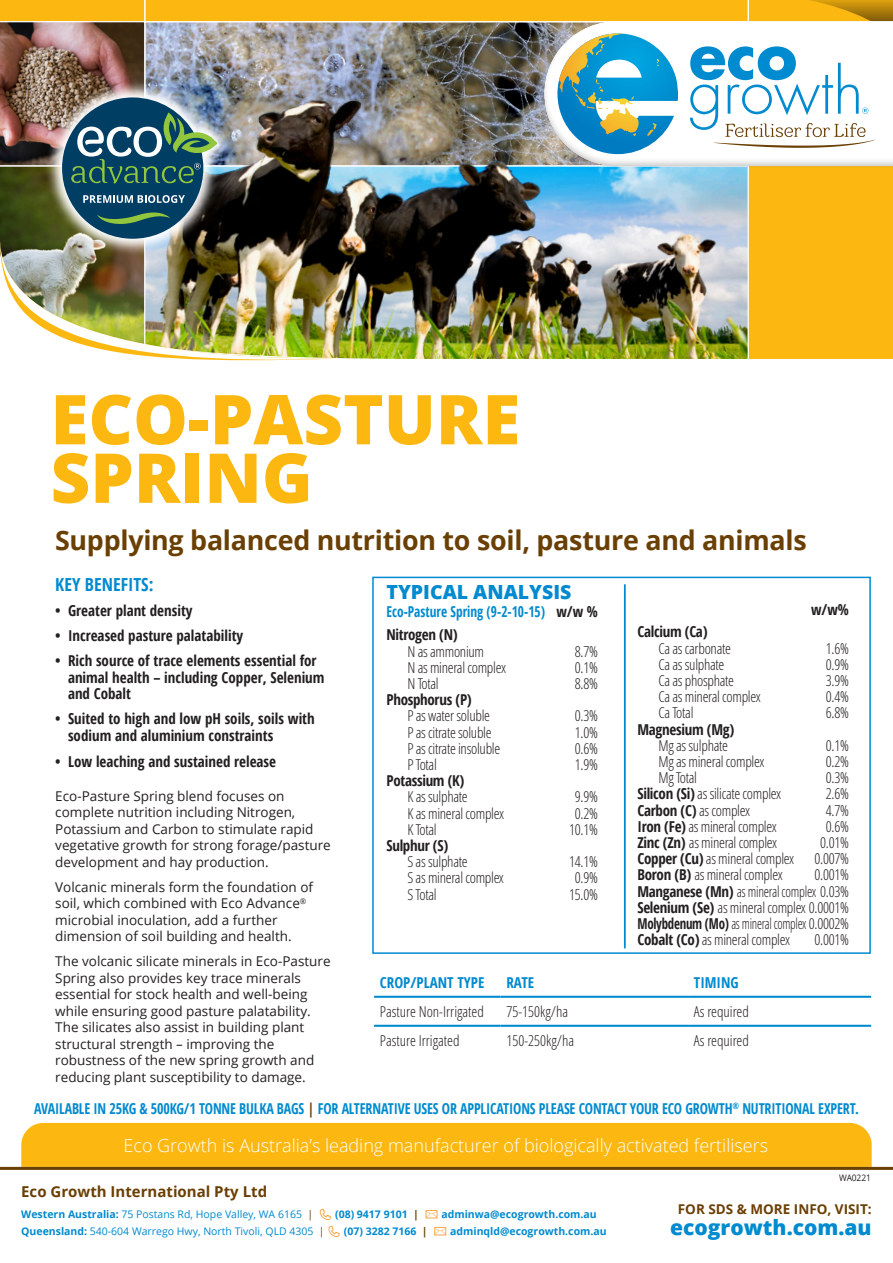
<style>
.page{position:relative;width:893px;height:1263px;background:#fff}
.page>*{position:absolute;margin:0;border:0;box-sizing:border-box;transform-origin:0 0}
.t1{font:800 68.85px/58.5px "Open Sans";color:#fcb811}
.t2{font:700 26.85px "Open Sans";letter-spacing:-.01em;color:#6a3f04}
.t3{font:800 21px "Open Sans";color:#008acf}
.t4{font:800 19.5px "Open Sans";color:#008acf}
.t5{font:300 18px "Open Sans";color:#fff}
.t6{font:700 condensed 18px "Open Sans";color:#008acf}
.t7{font:300 condensed 15px "Open Sans";letter-spacing:-.02em;color:#231f20}
.t8{font:700 condensed 15px/16.5px "Open Sans";color:#231f20}
.t9{font:700 condensed 15px "Open Sans";letter-spacing:-.01em;color:#008acf;scale:.93 1}
.t10{font:300 condensed 15px "Open Sans";color:#231f20}
.t11{font:700 condensed 15px "Open Sans";letter-spacing:-.02em;color:#231f20}
.t12{font:300 condensed 15px "Open Sans";letter-spacing:-.02em;color:#231f20;scale:.85 1}
.t13{font:300 condensed 15px "Open Sans";letter-spacing:-.02em;color:#231f20;scale:.9 1}
.t14{font:700 condensed 15px "Open Sans";letter-spacing:-.01em;color:#008acf;scale:.89 1}
.t15{font:700 15px "Open Sans";color:#6a3f04}
.t16{font:700 condensed 15px "Open Sans";letter-spacing:-.01em;color:#008acf}
.t17{font:13.5px/16.5px "Open Sans";color:#231f20}
.t18{font:700 13.5px "Open Sans";color:#6a3f04}
.t19{font:10.5px "Open Sans";color:#008acf}
.t20{font:700 10.5px "Open Sans";color:#008acf}
.t21{font:9px "Open Sans";letter-spacing:-.01em;color:#231f20;scale:.93 1}
.s1{color:#231f20}
.s2{font-weight:700}
.s3{font-weight:300}
.s4{color:#6a3f04}
.s5{color:#f6931c}
</style>
<div class="page">
<div style="left:17px;top:1122px;width:859px;height:45px;background:#fcb811"></div>
<hr style="left:0;top:1167px;width:893px;height:3px;background:#6a3f04">
<hr style="left:374px;top:996px;width:127px;height:2px;background:#008acf">
<hr style="left:501px;top:996px;width:187px;height:2px;background:#008acf">
<hr style="left:688px;top:996px;width:183px;height:2px;background:#008acf">
<hr style="left:374px;top:1025px;width:127px;height:2px;background:#008acf">
<hr style="left:501px;top:1025px;width:187px;height:2px;background:#008acf">
<hr style="left:688px;top:1025px;width:183px;height:2px;background:#008acf">
<hr style="left:624px;top:584px;width:1px;height:364px;background:#008acf">
<div style="left:372px;top:577px;width:499px;height:377px;border:2px solid #008acf"></div>
<img style="left:0;top:0;width:893px;height:361px">
<p class="t1" style="left:51px;top:386px;width:471px">ECO-PASTURE<br>SPRING</p>
<p class="t2" style="left:55px;top:521px;width:753px">Supplying balanced nutrition to soil, pasture and animals</p>
<p class="t6" style="left:55px;top:572px;width:100px">KEY BENEFITS:</p>
<p class="t8" style="left:55px;top:602px;width:139px">• Greater plant density</p>
<p class="t8" style="left:55px;top:627px;width:189px">• Increased pasture palatability</p>
<p class="t8" style="left:68px;top:652px;width:258px;text-indent:-13px">• Rich source of trace elements essential for animal health – including Copper, Selenium and Cobalt</p>
<p class="t8" style="left:68px;top:710px;width:248px;text-indent:-13px">• Suited to high and low pH soils, soils with sodium and aluminium constraints</p>
<p class="t8" style="left:55px;top:753px;width:222px">• Low leaching and sustained release</p>
<p class="t17" style="left:55px;top:787px;width:277px">Eco-Pasture Spring blend focuses on complete nutrition including Nitrogen, Potassium and Carbon to stimulate rapid vegetative growth for strong forage/pasture development and hay production.</p>
<p class="t17" style="left:55px;top:878px;width:259px">Volcanic minerals form the foundation of soil, which combined with Eco Advance<sup>® </sup>microbial inoculation, add a further dimension of soil building and health.</p>
<p class="t17" style="left:55px;top:953px;width:277px">The volcanic silicate minerals in Eco-Pasture Spring also provides key trace minerals essential for stock health and well-being while ensuring good pasture palatability.<br>The silicates also assist in building plant structural strength – improving the robustness of the new spring growth and reducing plant susceptibility to damage.</p>
<p class="t4" style="left:386px;top:577px;width:186px">TYPICAL ANALYSIS</p>
<p class="t14" style="left:386px;top:601px;width:239px">Eco-Pasture Spring (9-2-10-15) <span class="s1">w/w %</span></p>
<p class="t11" style="left:386px;top:624px;width:73px">Nitrogen (N)</p>
<p class="t7" style="left:407px;top:641px;width:78px">N as ammonium</p>
<p class="t7" style="left:575px;top:641px;width:25px">8.7%</p>
<p class="t7" style="left:407px;top:657px;width:100px">N as mineral complex</p>
<p class="t7" style="left:575px;top:657px;width:25px">0.1%</p>
<p class="t7" style="left:407px;top:673px;width:33px">N Total</p>
<p class="t7" style="left:575px;top:673px;width:25px">8.8%</p>
<p class="t11" style="left:386px;top:689px;width:87px">Phosphorus (P)</p>
<p class="t7" style="left:407px;top:706px;width:84px">P as water soluble</p>
<p class="t7" style="left:575px;top:706px;width:25px">0.3%</p>
<p class="t7" style="left:407px;top:722px;width:86px">P as citrate soluble</p>
<p class="t7" style="left:575px;top:722px;width:25px">1.0%</p>
<p class="t7" style="left:407px;top:738px;width:94px">P as citrate insoluble</p>
<p class="t7" style="left:575px;top:738px;width:25px">0.6%</p>
<p class="t7" style="left:407px;top:754px;width:31px">P Total</p>
<p class="t7" style="left:575px;top:754px;width:25px">1.9%</p>
<p class="t11" style="left:386px;top:770px;width:80px">Potassium (K)</p>
<p class="t7" style="left:407px;top:787px;width:62px">K as sulphate</p>
<p class="t7" style="left:575px;top:787px;width:25px">9.9%</p>
<p class="t7" style="left:407px;top:803px;width:98px">K as mineral complex</p>
<p class="t7" style="left:575px;top:803px;width:25px">0.2%</p>
<p class="t7" style="left:407px;top:819px;width:31px">K Total</p>
<p class="t7" style="left:569px;top:819px;width:30px">10.1%</p>
<p class="t11" style="left:386px;top:835px;width:63px">Sulphur (S)</p>
<p class="t7" style="left:407px;top:851px;width:62px">S as sulphate</p>
<p class="t7" style="left:569px;top:851px;width:30px">14.1%</p>
<p class="t7" style="left:407px;top:868px;width:98px">S as mineral complex</p>
<p class="t7" style="left:575px;top:868px;width:25px">0.9%</p>
<p class="t7" style="left:407px;top:884px;width:31px">S Total</p>
<p class="t7" style="left:569px;top:884px;width:30px">15.0%</p>
<p class="t8" style="left:811px;top:600px;width:39px">w/w%</p>
<p class="t11" style="left:637px;top:621px;width:72px">Calcium (Ca)</p>
<p class="t7" style="left:658px;top:638px;width:74px">Ca as carbonate</p>
<p class="t7" style="left:826px;top:638px;width:25px">1.6%</p>
<p class="t7" style="left:658px;top:654px;width:67px">Ca as sulphate</p>
<p class="t7" style="left:826px;top:654px;width:25px">0.9%</p>
<p class="t7" style="left:658px;top:670px;width:77px">Ca as phosphate</p>
<p class="t7" style="left:826px;top:670px;width:25px">3.9%</p>
<p class="t7" style="left:658px;top:687px;width:104px">Ca as mineral complex</p>
<p class="t7" style="left:826px;top:687px;width:25px">0.4%</p>
<p class="t7" style="left:658px;top:703px;width:37px">Ca Total</p>
<p class="t7" style="left:826px;top:703px;width:25px">6.8%</p>
<p class="t11" style="left:637px;top:719px;width:98px">Magnesium (Mg)</p>
<p class="t7" style="left:658px;top:735px;width:71px">Mg as sulphate</p>
<p class="t7" style="left:826px;top:735px;width:25px">0.1%</p>
<p class="t7" style="left:658px;top:751px;width:107px">Mg as mineral complex</p>
<p class="t7" style="left:826px;top:751px;width:25px">0.2%</p>
<p class="t7" style="left:658px;top:768px;width:40px">Mg Total</p>
<p class="t7" style="left:826px;top:768px;width:25px">0.3%</p>
<p class="t7" style="left:637px;top:784px;width:145px"><span class="s2">Silicon (Si)</span> as silicate complex</p>
<p class="t7" style="left:826px;top:784px;width:25px">2.6%</p>
<p class="t8" style="left:637px;top:801px;width:114px">Carbon (C) <span class="s3">as complex</span></p>
<p class="t7" style="left:826px;top:800px;width:25px">4.7%</p>
<p class="t7" style="left:637px;top:816px;width:141px"><span class="s2">Iron (Fe)</span> as mineral complex</p>
<p class="t7" style="left:826px;top:816px;width:25px">0.6%</p>
<p class="t7" style="left:637px;top:832px;width:141px"><span class="s2">Zinc (Zn)</span> as mineral complex</p>
<p class="t7" style="left:820px;top:832px;width:30px">0.01%</p>
<p class="t7" style="left:637px;top:849px;width:158px"><span class="s2">Copper (Cu)</span> as mineral complex</p>
<p class="t7" style="left:814px;top:849px;width:36px">0.007%</p>
<p class="t7" style="left:637px;top:865px;width:147px"><span class="s2">Boron (B)</span> as mineral complex</p>
<p class="t7" style="left:814px;top:865px;width:36px">0.001%</p>
<p class="t13" style="left:637px;top:881px;width:237px"><span class="s2">Manganese (Mn)</span> as mineral complex 0.03%</p>
<p class="t7" style="left:637px;top:897px;width:213px"><span class="s2">Selenium (Se)</span> as mineral complex 0.0001%</p>
<p class="t12" style="left:637px;top:913px;width:250px"><span class="s2">Molybdenum (Mo)</span> as mineral complex 0.0002%</p>
<p class="t7" style="left:637px;top:930px;width:154px"><span class="s2">Cobalt (Co)</span> as mineral complex</p>
<p class="t7" style="left:814px;top:930px;width:36px">0.001%</p>
<p class="t16" style="left:380px;top:972px;width:106px">CROP/PLANT TYPE</p>
<p class="t16" style="left:506px;top:972px;width:29px">RATE</p>
<p class="t16" style="left:694px;top:972px;width:46px">TIMING</p>
<p class="t10" style="left:380px;top:1002px;width:106px">Pasture Non-Irrigated</p>
<p class="t10" style="left:506px;top:1002px;width:63px">75-150kg/ha</p>
<p class="t10" style="left:694px;top:1002px;width:57px">As required</p>
<p class="t10" style="left:380px;top:1031px;width:81px">Pasture Irrigated</p>
<p class="t10" style="left:506px;top:1031px;width:69px">150-250kg/ha</p>
<p class="t10" style="left:694px;top:1031px;width:57px">As required</p>
<p class="t9" style="left:34px;top:1098px;width:888px">AVAILABLE IN 25KG &amp; 500KG/1 TONNE BULKA BAGS <span class="s4">|</span> FOR ALTERNATIVE USES OR APPLICATIONS PLEASE CONTACT YOUR ECO GROWTH<sup>®</sup> NUTRITIONAL EXPERT.</p>
<p class="t5" style="left:124px;top:1133px;width:646px">Eco Growth is Australia’s leading manufacturer of biologically activated fertilisers</p>
<p class="t21" style="left:839px;top:1171px;width:36px">WA0221</p>
<p class="t15" style="left:21px;top:1181px;width:247px">Eco Growth International Pty Ltd</p>
<p class="t19" style="left:21px;top:1207px;width:293px"><span class="s2">Western Australia:</span> 75 Postans Rd, Hope Valley, WA 6165 <span class="s4">|</span></p>
<p class="t20" style="left:335px;top:1207px;width:263px">(08) 9417 9101 <span class="s4">|</span> <span class="s5">✉</span> adminwa@ecogrowth.com.au</p>
<p class="t19" style="left:21px;top:1224px;width:305px"><span class="s2">Queensland:</span> 540-604 Warrego Hwy, North Tivoli, QLD 4305 <span class="s4">|</span></p>
<p class="t20" style="left:344px;top:1223px;width:264px">(07) 3282 7166 <span class="s4">|</span> <span class="s5">✉</span> adminqld@ecogrowth.com.au</p>
<p class="t18" style="left:678px;top:1200px;width:195px">FOR SDS &amp; MORE INFO, VISIT:</p>
<p class="t3" style="left:670px;top:1212px;width:203px">ecogrowth.com.au</p>
</div>
